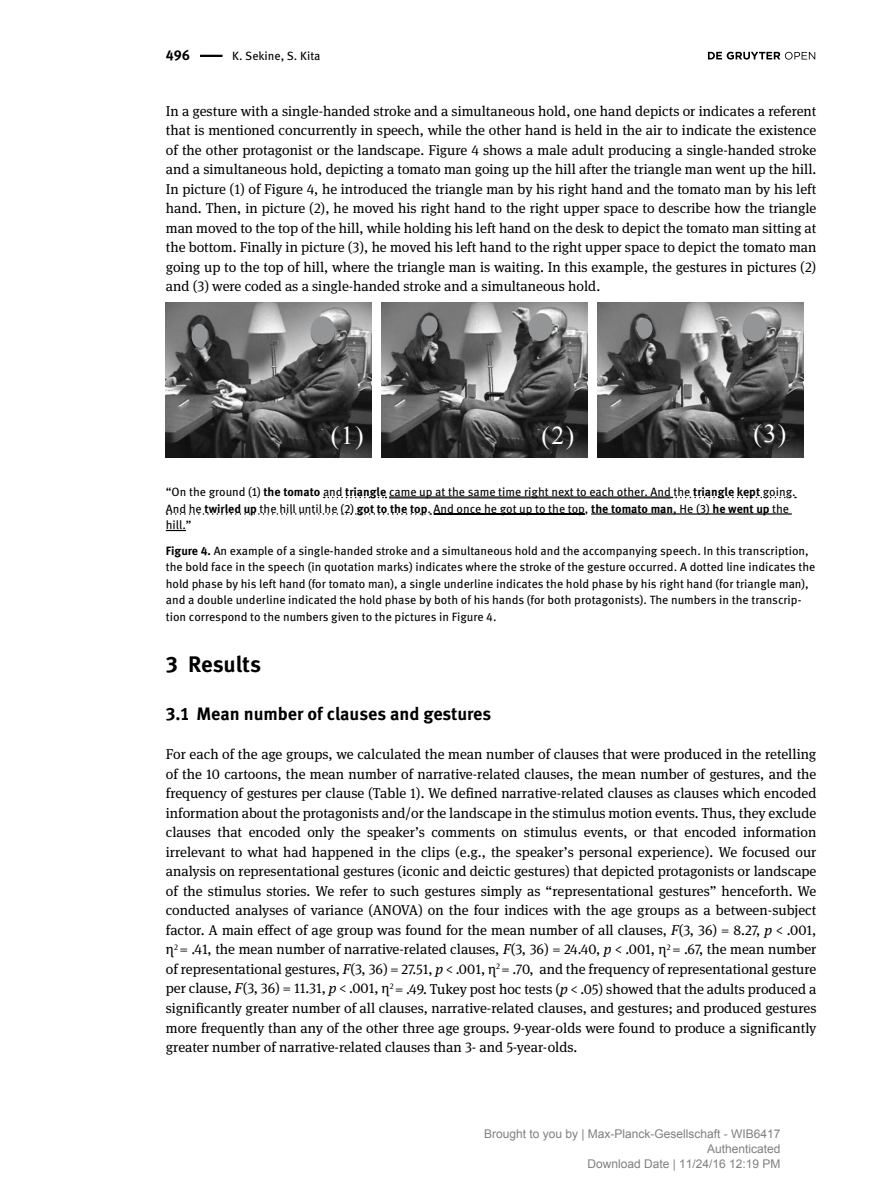
<style>
.page{position:relative;width:893px;height:1191px;background:#fff}
.page>*{position:absolute;margin:0;border:0;box-sizing:border-box;transform-origin:0 0}
.t1{font:25.65px "Times New Roman";color:#fff}
.t2{font:700 22.5px "DG Meta Science";letter-spacing:-.005em;color:#000}
.t3{font:700 18px "DG Meta Science";letter-spacing:-.005em;color:#000}
.t4{font:14.25px/19.5px "DG Meta Serif Science";color:#000;text-align:justify}
.t5{font:700 14.25px "DG Meta Science";color:#000}
.t6{font:12px/16.5px "DG Meta Science";color:#000}
.t7{font:12px/15px "Arial";color:#808080;text-align:right}
.s1{font-weight:700}
.s2{font-style:italic}
</style>
<div class="page">
<svg style="left:708px;top:52px;width:107px;height:8px"></svg>
<hr style="left:200px;top:55px;width:23px;height:2px;background:#000">
<svg style="left:324px;top:497px;width:63px;height:1px"></svg>
<hr style="left:389px;top:497px;width:282px;height:1px;background:#000">
<hr style="left:389px;top:498px;width:282px;height:1px;background:#000">
<svg style="left:672px;top:497px;width:124px;height:1px"></svg>
<svg style="left:167px;top:513px;width:264px;height:2px"></svg>
<hr style="left:434px;top:513px;width:151px;height:1px;background:#000">
<hr style="left:434px;top:514px;width:151px;height:1px;background:#000">
<hr style="left:591px;top:513px;width:201px;height:1px;background:#000">
<svg style="left:166px;top:530px;width:20px;height:1px"></svg>
<img style="left:166px;top:303px;width:206px;height:154px">
<img style="left:382px;top:302px;width:206px;height:155px">
<img style="left:598px;top:303px;width:206px;height:154px">
<div style="left:311px;top:319px;width:24px;height:28px;background:#000;border-radius:50%;opacity:.35"></div>
<div style="left:311px;top:316px;width:24px;height:28px;background:#939597;border-radius:50%"></div>
<svg style="left:527px;top:312px;width:27px;height:33px"></svg>
<div style="left:743px;top:316px;width:24px;height:28px;background:#000;border-radius:50%;opacity:.35"></div>
<div style="left:743px;top:313px;width:24px;height:28px;background:#939597;border-radius:50%"></div>
<div style="left:637px;top:321px;width:15px;height:20px;background:#000;border-radius:50%;opacity:.35"></div>
<div style="left:637px;top:318px;width:15px;height:20px;background:#939597;border-radius:50%"></div>
<svg style="left:420px;top:315px;width:19px;height:24px"></svg>
<div style="left:191px;top:326px;width:16px;height:24px;background:#000;border-radius:50%;opacity:.35"></div>
<div style="left:191px;top:324px;width:16px;height:24px;background:#939597;border-radius:50%"></div>
<p class="t5" style="left:166px;top:44px;width:26px">496</p>
<p class="t6" style="left:232px;top:47px;width:90px">K. Sekine, S. Kita</p>
<p class="t4" style="left:166px;top:101px;width:652px">In a gesture with a single-handed stroke and a simultaneous hold, one hand depicts or indicates a referent that is mentioned concurrently in speech, while the other hand is held in the air to indicate the existence of the other protagonist or the landscape. Figure 4 shows a male adult producing a single-handed stroke and a simultaneous hold, depicting a tomato man going up the hill after the triangle man went up the hill.<br>In picture (1) of Figure 4, he introduced the triangle man by his right hand and the tomato man by his left hand. Then, in picture (2), he moved his right hand to the right upper space to describe how the triangle man moved to the top of the hill, while holding his left hand on the desk to depict the tomato man sitting at the bottom. Finally in picture (3), he moved his left hand to the right upper space to depict the tomato man going up to the top of hill, where the triangle man is waiting. In this example, the gestures in pictures (2) and (3) were coded as a single-handed stroke and a simultaneous hold.</p>
<h1 class="t1" style="left:331px;top:418px;width:34px">(1)</h1>
<h1 class="t1" style="left:541px;top:418px;width:34px">(2)</h1>
<h1 class="t1" style="left:753px;top:416px;width:34px">(3)</h1>
<p class="t6" style="left:166px;top:483px;width:631px">“On the ground (1) <span class="s1">the tomato</span> and <span class="s1">triangle</span> came up at the same time right next to each other. And the <span class="s1">triangle kept</span> going.<br>And he <span class="s1">twirled up</span> the hill until he (2) <span class="s1">got to the top</span>. And once he got up to the top, <span class="s1">the tomato man</span>, He (3) <span class="s1">he went up</span> the hill.”</p>
<p class="t6" style="left:166px;top:542px;width:651px"><span class="s1">Figure 4.</span> An example of a single-handed stroke and a simultaneous hold and the accompanying speech. In this transcription, the bold face in the speech (in quotation marks) indicates where the stroke of the gesture occurred. A dotted line indicates the hold phase by his left hand (for tomato man), a single underline indicates the hold phase by his right hand (for triangle man), and a double underline indicated the hold phase by both of his hands (for both protagonists). The numbers in the transcrip&shy;tion correspond to the numbers given to the pictures in Figure 4.</p>
<h2 class="t2" style="left:166px;top:645px;width:97px">3 Results</h2>
<p class="t3" style="left:166px;top:699px;width:327px">3.1 Mean number of clauses and gestures</p>
<p class="t4" style="left:166px;top:744px;width:652px">For each of the age groups, we calculated the mean number of clauses that were produced in the retelling of the 10 cartoons, the mean number of narrative-related clauses, the mean number of gestures, and the frequency of gestures per clause (Table 1). We defined narrative-related clauses as clauses which encoded information about the protagonists and/or the landscape in the stimulus motion events. Thus, they exclude clauses that encoded only the speaker’s comments on stimulus events, or that encoded information irrelevant to what had happened in the clips (e.g., the speaker’s personal experience). We focused our analysis on representational gestures (iconic and deictic gestures) that depicted protagonists or landscape of the stimulus stories. We refer to such gestures simply as “representational gestures” henceforth. We conducted analyses of variance (ANOVA) on the four indices with the age groups as a between-subject factor. A main effect of age group was found for the mean number of all clauses, <span class="s2">F</span>(3, 36) = 8.27, <span class="s2">p</span> &lt; .001, η<sup>2</sup> = .41, the mean number of narrative-related clauses, <span class="s2">F</span>(3, 36) = 24.40, <span class="s2">p</span> &lt; .001, η<sup>2</sup> = .67, the mean number of representational gestures, <span class="s2">F</span>(3, 36) = 27.51, <span class="s2">p</span> &lt; .001, η<sup>2</sup> = .70, and the frequency of representational gesture per clause, <span class="s2">F</span>(3, 36) = 11.31, <span class="s2">p</span> &lt; .001, η<sup>2</sup> = .49. Tukey post hoc tests (<span class="s2">p</span> &lt; .05) showed that the adults produced a significantly greater number of all clauses, narrative-related clauses, and gestures; and produced gestures more frequently than any of the other three age groups. 9-year-olds were found to produce a significantly greater number of narrative-related clauses than 3- and 5-year-olds.</p>
<p class="t7" style="left:484px;top:1127px;width:298px">Brought to you by | Max-Planck-Gesellschaft - WIB6417<br>Authenticated<br>Download Date | 11/24/16 12:19 PM</p>
</div>
